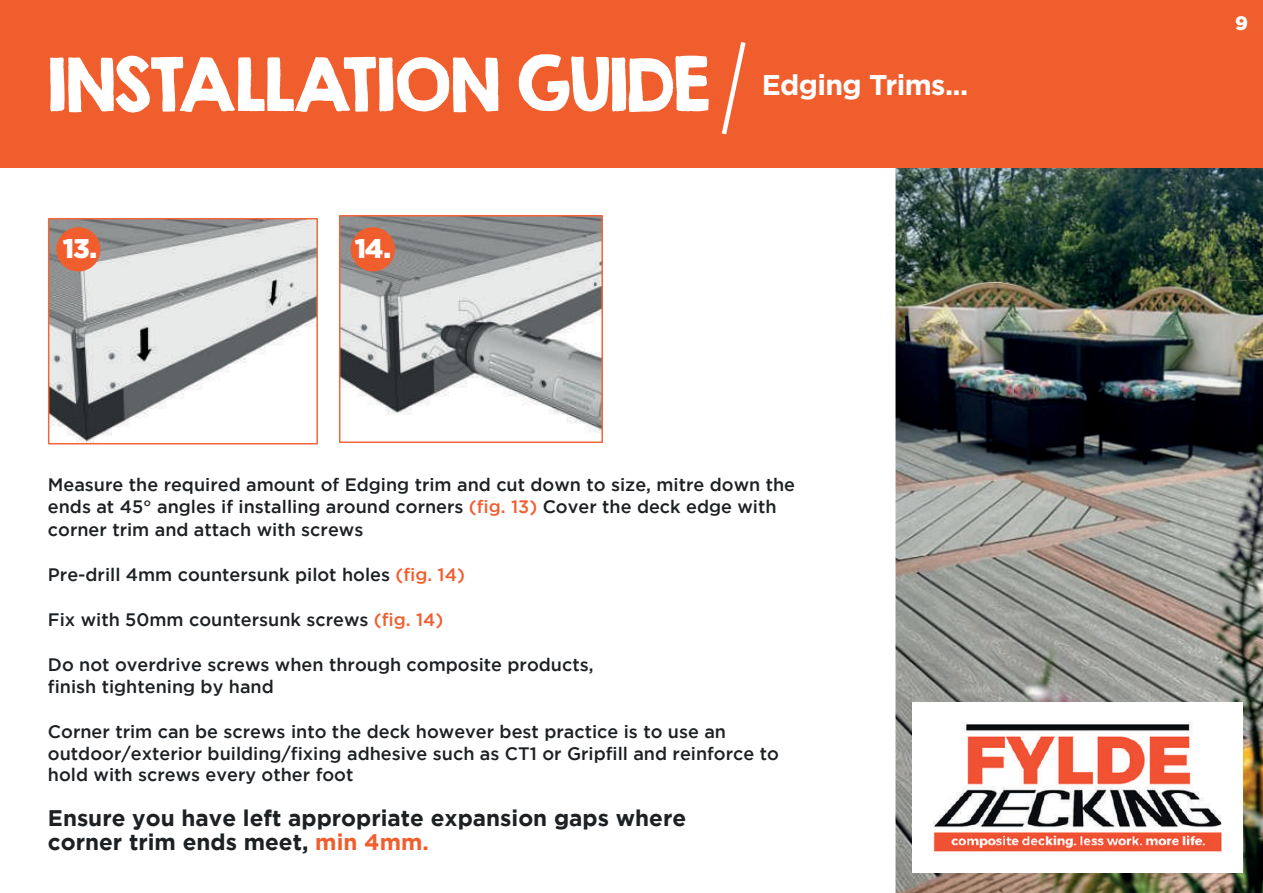
<style>
.page{position:relative;width:1263px;height:893px;background:#fff}
.page>*{position:absolute;margin:0;border:0;box-sizing:border-box;transform-origin:0 0}
.t1{font:66px "KG Second Chances Solid";letter-spacing:-.02em;color:#fff}
.t2{font:700 28.5px "Gotham";letter-spacing:-.02em;color:#fff}
.t3{font:900 27px "Gotham";color:#fff}
.t4{font:700 22.5px/24px "Gotham";color:#1d2124}
.t5{font:900 19.5px "Gotham";color:#fff}
.t6{font:500 18px/22.5px "Gotham";color:#1d2124}
.s1{color:#f15e2e}
</style>
<div class="page">
<img style="left:895px;top:167px;width:368px;height:726px">
<div style="left:0;top:0;width:1263px;height:167px;background:#f15e2e"></div>
<div style="left:912px;top:702px;width:330px;height:171px;background:#fff"></div>
<img style="left:51px;top:221px;width:264px;height:220px">
<div style="left:48px;top:218px;width:270px;height:226px;border:2px solid #f2663b"></div>
<img style="left:342px;top:218px;width:258px;height:215px">
<div style="left:339px;top:215px;width:264px;height:228px;border:2px solid #f2663b"></div>
<img style="left:933px;top:722px;width:289px;height:133px">
<svg style="left:721px;top:42px;width:25px;height:93px"></svg>
<div style="left:56px;top:227px;width:45px;height:44px;background:#f15e2e;border-radius:50%"></div>
<div style="left:351px;top:227px;width:44px;height:44px;background:#f15e2e;border-radius:50%"></div>
<h1 class="t1" style="left:48px;top:43px;width:665px">INSTALLATION GUIDE</h1>
<h3 class="t3" style="left:63px;top:233px;width:36px">13.</h3>
<h3 class="t3" style="left:355px;top:233px;width:38px">14.</h3>
<h2 class="t2" style="left:762px;top:69px;width:208px">Edging Trims...</h2>
<p class="t6" style="left:48px;top:473px;width:749px">Measure the required amount of Edging trim and cut down to size, mitre down the ends at 45° angles if installing around corners <span class="s1">(fig. 13)</span> Cover the deck edge with corner trim and attach with screws</p>
<p class="t6" style="left:48px;top:563px;width:418px">Pre-drill 4mm countersunk pilot holes <span class="s1">(fig. 14)</span></p>
<p class="t6" style="left:48px;top:608px;width:397px">Fix with 50mm countersunk screws <span class="s1">(fig. 14)</span></p>
<p class="t6" style="left:48px;top:653px;width:547px">Do not overdrive screws when through composite products, finish tightening by hand</p>
<p class="t6" style="left:48px;top:721px;width:732px;line-height:21.6px">Corner trim can be screws into the deck however best practice is to use an outdoor/exterior building/fixing adhesive such as CT1 or Gripfill and reinforce to hold with screws every other foot</p>
<p class="t4" style="left:48px;top:806px;width:640px">Ensure you have left appropriate expansion gaps where corner trim ends meet, <span class="s1">min 4mm.</span></p>
<p class="t5" style="left:1235px;top:11px;width:14px">9</p>
</div>
